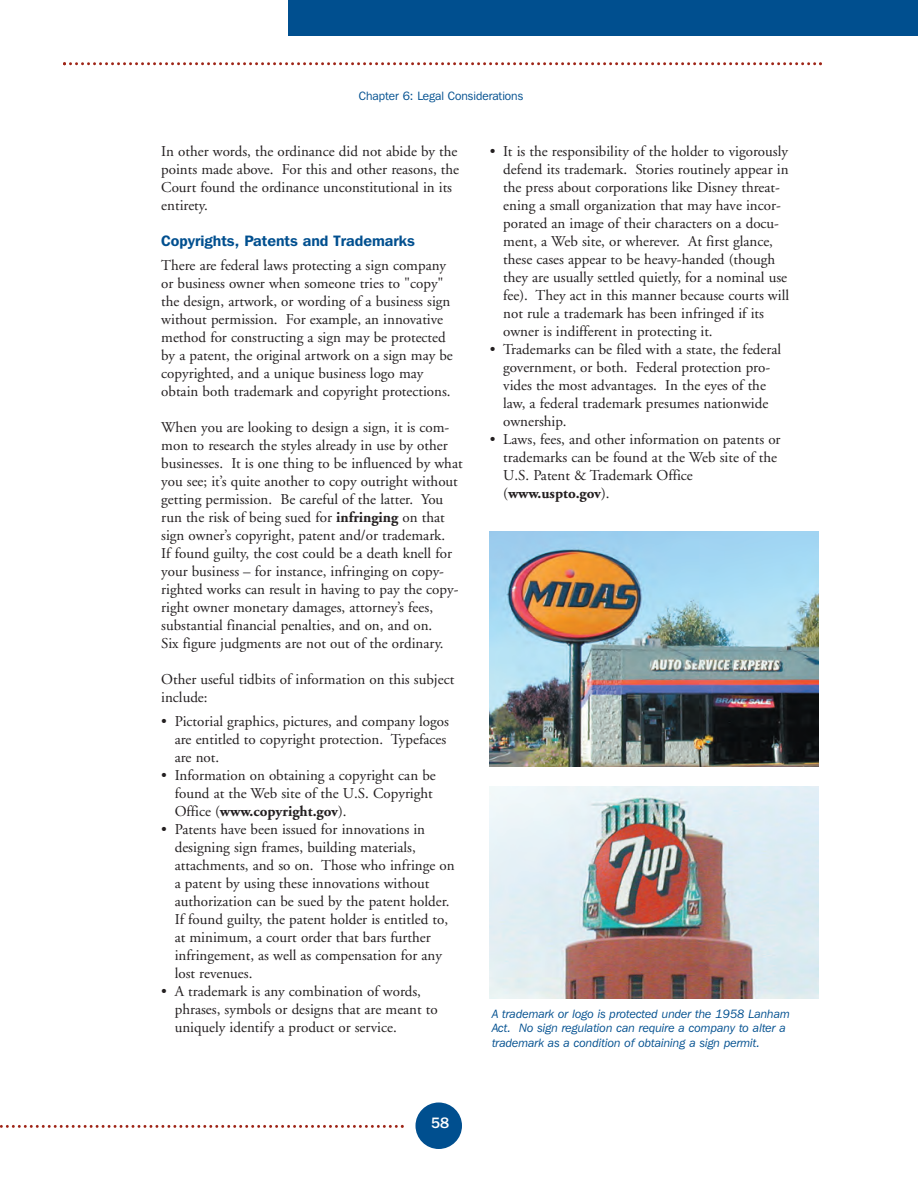
<style>
.page{position:relative;width:918px;height:1188px;background:#fff}
.page>*{position:absolute;margin:0;border:0;box-sizing:border-box;transform-origin:0 0}
.t1{font:15px/18px "Adobe Garamond";color:#231f20}
.t2{font:600 15px "Franklin Gothic IT Cby BT";color:#004f8f}
.t3{font:500 15px "Franklin Gothic IT Cby BT";color:#fff}
.t4{font:italic 12px/14.4px "Franklin Gothic IT Cby BT";color:#004f8f}
.t5{font:12px "Franklin Gothic IT Cby BT";color:#004f8f}
.s1{font-weight:700}
</style>
<div class="page">
<div style="left:416px;top:1102px;width:46px;height:47px;background:#004f8f;border-radius:50%"></div>
<div style="left:288px;top:0;width:630px;height:36px;background:#004f8f"></div>
<svg style="left:0;top:1125px;width:404px;height:3px"></svg>
<svg style="left:63px;top:62px;width:759px;height:3px"></svg>
<img style="left:489px;top:531px;width:330px;height:235px">
<img style="left:489px;top:786px;width:330px;height:213px">
<p class="t5" style="left:359px;top:92px;width:166px">Chapter 6: Legal Considerations</p>
<p class="t1" style="left:161px;top:144px;width:299px">In other words, the ordinance did not abide by the points made above. For this and other reasons, the Court found the ordinance unconstitutional in its entirety.</p>
<p class="t2" style="left:161px;top:236px;width:255px">Copyrights, Patents and Trademarks</p>
<p class="t1" style="left:161px;top:257px;width:293px">There are federal laws protecting a sign company or business owner when someone tries to "copy" the design, artwork, or wording of a business sign without permission. For example, an innovative method for constructing a sign may be protected by a patent, the original artwork on a sign may be copyrighted, and a unique business logo may obtain both trademark and copyright protections.</p>
<p class="t1" style="left:161px;top:419px;width:303px">When you are looking to design a sign, it is com&shy;mon to research the styles already in use by other businesses. It is one thing to be influenced by what you see; it’s quite another to copy outright without getting permission. Be careful of the latter. You run the risk of being sued for <span class="s1">infringing</span> on that sign owner’s copyright, patent and/or trademark.<br>If found guilty, the cost could be a death knell for your business – for instance, infringing on copy&shy;righted works can result in having to pay the copy&shy;right owner monetary damages, attorney’s fees, substantial financial penalties, and on, and on.<br>Six figure judgments are not out of the ordinary.</p>
<p class="t1" style="left:161px;top:671px;width:295px">Other useful tidbits of information on this subject include:</p>
<p class="t1" style="left:175px;top:713px;width:276px;text-indent:-13px">• Pictorial graphics, pictures, and company logos are entitled to copyright protection. Typefaces are not.</p>
<p class="t1" style="left:175px;top:767px;width:263px;text-indent:-13px">• Information on obtaining a copyright can be found at the Web site of the U.S. Copyright<br>Office (<span class="s1">www.copyright.gov</span>).</p>
<p class="t1" style="left:175px;top:821px;width:281px;text-indent:-13px">• Patents have been issued for innovations in designing sign frames, building materials, attachments, and so on. Those who infringe on a patent by using these innovations without authorization can be sued by the patent holder.<br>If found guilty, the patent holder is entitled to, at minimum, a court order that bars further infringement, as well as compensation for any lost revenues.</p>
<p class="t1" style="left:175px;top:983px;width:265px;text-indent:-13px">• A trademark is any combination of words, phrases, symbols or designs that are meant to uniquely identify a product or service.</p>
<p class="t3" style="left:431px;top:1118px;width:20px">58</p>
<p class="t1" style="left:503px;top:144px;width:287px;text-indent:-14px">• It is the responsibility of the holder to vigorously defend its trademark. Stories routinely appear in the press about corporations like Disney threat&shy;ening a small organization that may have incor&shy;porated an image of their characters on a docu&shy;ment, a Web site, or wherever. At first glance, these cases appear to be heavy-handed (though they are usually settled quietly, for a nominal use fee). They act in this manner because courts will not rule a trademark has been infringed if its owner is indifferent in protecting it.</p>
<p class="t1" style="left:503px;top:342px;width:280px;text-indent:-14px">• Trademarks can be filed with a state, the federal government, or both. Federal protection pro&shy;vides the most advantages. In the eyes of the law, a federal trademark presumes nationwide ownership.</p>
<p class="t1" style="left:503px;top:432px;width:279px;text-indent:-14px">• Laws, fees, and other information on patents or trademarks can be found at the Web site of the U.S. Patent &amp; Trademark Office (<span class="s1">www.uspto.gov</span>).</p>
<p class="t4" style="left:492px;top:1008px;width:299px">A trademark or logo is protected under the 1958 Lanham<br>Act. No sign regulation can require a company to alter a trademark as a condition of obtaining a sign permit.</p>
</div>
